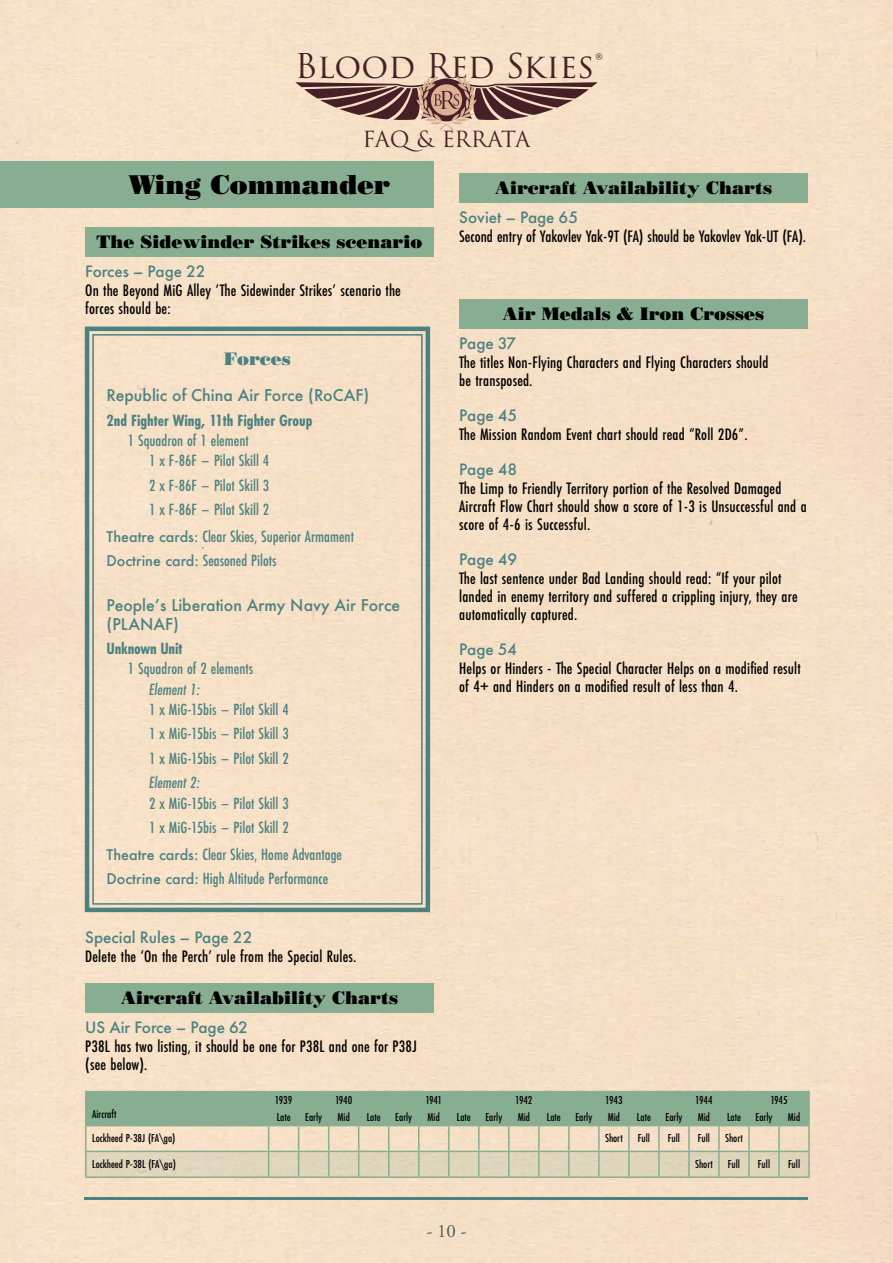
<style>
.page{position:relative;width:893px;height:1263px;background:#f5e0c6}
.page>*{position:absolute;margin:0;border:0;box-sizing:border-box;transform-origin:0 0}
.t1{font:36px "Trajan Pro 3";color:#472027}
.t2{font:33.3px "Trajan Pro 3";letter-spacing:-.005em;color:#472027}
.t3{font:27px "Bodoni Std Poster";color:#000}
.t4{font:21.6px "Trajan Pro 3";letter-spacing:-.02em;color:#472027}
.t5{font:18.9px "Adobe Garamond Pro";color:#49605a}
.t6{font:18px "Bodoni Std Poster";color:#000}
.t7{font:18px "Bodoni Std Poster";color:#4c8181}
.t8{font:500 17.25px/18px "Futura PT Cond";letter-spacing:.01em;color:#000}
.t9{font:500 17.25px "Futura PT";color:#4c8181}
.t10{font:500 16.8px/24.5px "Futura PT Cond";color:#4c8181}
.t11{font:700 16.8px "Futura PT Cond";color:#4c8181}
.t12{font:italic 500 16.8px "Futura PT Cond";color:#4c8181}
.t13{font:500 15.75px/18.9px "Futura";color:#4c8181}
.t14{font:500 12px "Futura PT Cond";color:#000}
.s1{font-family:"Futura";font-size:14.25px}
</style>
<div class="page">
<hr style="left:85px;top:1197px;width:723px;height:3px;background:#4c8181">
<svg style="left:295px;top:76px;width:303px;height:55px;background:#b59789"></svg>
<div style="left:0;top:161px;width:434px;height:47px;background:#87ae91"></div>
<div style="left:85px;top:227px;width:349px;height:30px;background:#87ae91"></div>
<div style="left:85px;top:983px;width:349px;height:30px;background:#87ae91"></div>
<div style="left:459px;top:173px;width:349px;height:30px;background:#87ae91"></div>
<div style="left:459px;top:299px;width:349px;height:30px;background:#87ae91"></div>
<div style="left:83px;top:324px;width:349px;height:590px;background:#f6e1c7"></div>
<div style="left:92px;top:334px;width:331px;height:571px;border:2px solid #4c8181"></div>
<svg style="left:85px;top:1091px;width:725px;height:85px;background:#bec7ab"></svg>
<hr style="left:479px;top:1151px;width:30px;height:1px;background:#87ae91">
<hr style="left:478px;top:1152px;width:2px;height:24px;background:#87ae91">
<hr style="left:509px;top:1151px;width:30px;height:1px;background:#87ae91">
<hr style="left:508px;top:1152px;width:2px;height:24px;background:#87ae91">
<hr style="left:539px;top:1151px;width:30px;height:1px;background:#87ae91">
<hr style="left:538px;top:1152px;width:2px;height:24px;background:#87ae91">
<hr style="left:569px;top:1151px;width:30px;height:1px;background:#87ae91">
<hr style="left:568px;top:1152px;width:2px;height:24px;background:#87ae91">
<hr style="left:599px;top:1151px;width:30px;height:1px;background:#87ae91">
<hr style="left:598px;top:1152px;width:2px;height:24px;background:#87ae91">
<hr style="left:629px;top:1151px;width:30px;height:1px;background:#87ae91">
<hr style="left:628px;top:1152px;width:2px;height:24px;background:#87ae91">
<hr style="left:659px;top:1151px;width:30px;height:1px;background:#87ae91">
<hr style="left:658px;top:1152px;width:2px;height:24px;background:#87ae91">
<hr style="left:689px;top:1151px;width:30px;height:1px;background:#87ae91">
<hr style="left:688px;top:1152px;width:2px;height:24px;background:#87ae91">
<hr style="left:719px;top:1151px;width:30px;height:1px;background:#87ae91">
<hr style="left:718px;top:1152px;width:2px;height:24px;background:#87ae91">
<hr style="left:749px;top:1151px;width:30px;height:1px;background:#87ae91">
<hr style="left:748px;top:1152px;width:2px;height:24px;background:#87ae91">
<hr style="left:779px;top:1151px;width:31px;height:1px;background:#87ae91">
<hr style="left:778px;top:1152px;width:2px;height:24px;background:#87ae91">
<hr style="left:808px;top:1152px;width:2px;height:24px;background:#87ae91">
<hr style="left:85px;top:1176px;width:184px;height:2px;background:#87ae91">
<hr style="left:269px;top:1176px;width:30px;height:2px;background:#87ae91">
<hr style="left:299px;top:1176px;width:30px;height:2px;background:#87ae91">
<hr style="left:329px;top:1176px;width:30px;height:2px;background:#87ae91">
<hr style="left:359px;top:1176px;width:30px;height:2px;background:#87ae91">
<hr style="left:389px;top:1176px;width:30px;height:2px;background:#87ae91">
<hr style="left:419px;top:1176px;width:30px;height:2px;background:#87ae91">
<hr style="left:449px;top:1176px;width:30px;height:2px;background:#87ae91">
<hr style="left:479px;top:1176px;width:30px;height:2px;background:#87ae91">
<hr style="left:509px;top:1176px;width:30px;height:2px;background:#87ae91">
<hr style="left:539px;top:1176px;width:30px;height:2px;background:#87ae91">
<hr style="left:569px;top:1176px;width:30px;height:2px;background:#87ae91">
<hr style="left:599px;top:1176px;width:30px;height:2px;background:#87ae91">
<hr style="left:629px;top:1176px;width:30px;height:2px;background:#87ae91">
<hr style="left:659px;top:1176px;width:30px;height:2px;background:#87ae91">
<hr style="left:689px;top:1176px;width:30px;height:2px;background:#87ae91">
<hr style="left:719px;top:1176px;width:30px;height:2px;background:#87ae91">
<hr style="left:749px;top:1176px;width:30px;height:2px;background:#87ae91">
<hr style="left:779px;top:1176px;width:31px;height:2px;background:#87ae91">
<h2 class="t2" style="left:295px;top:44px;width:301px">Blood Red Skies</h2>
<h1 class="t1" style="left:595px;top:44px;width:9px">®</h1>
<p class="t4" style="left:363px;top:124px;width:169px">FAQ&amp; ERRATA</p>
<h3 class="t3" style="left:129px;top:168px;width:263px">Wing Commander</h3>
<p class="t6" style="left:97px;top:231px;width:327px">The Sidewinder Strikes scenario</p>
<p class="t9" style="left:85px;top:260px;width:122px">Forces – Page 22</p>
<p class="t8" style="left:85px;top:281px;width:317px">On the Beyond MiG Alley ‘The Sidewinder Strikes’ scenario the forces should be:</p>
<p class="t7" style="left:224px;top:348px;width:68px">Forces</p>
<p class="t13" style="left:107px;top:386px;width:264px">Republic of China Air Force (RoCAF)</p>
<p class="t11" style="left:107px;top:410px;width:207px">2nd Fighter Wing, 11th Fighter Group</p>
<p class="t10" style="left:149px;top:430px;width:122px;line-height:20.2px;text-indent:-21px">1 Squadron of 1 element<br>1 x F-86F – Pilot Skill 4</p>
<p class="t10" style="left:149px;top:473px;width:122px">2 x F-86F – Pilot Skill 3<br>1 x F-86F – Pilot Skill 2</p>
<p class="t10" style="left:107px;top:524px;width:249px"><span class="s1">Theatre cards:</span> Clear Skies, Superior Armament<br><span class="s1">Doctrine card:</span> Seasoned Pilots</p>
<p class="t13" style="left:107px;top:595px;width:295px">People’s Liberation Army Navy Air Force (PLANAF)</p>
<p class="t11" style="left:107px;top:639px;width:77px">Unknown Unit</p>
<p class="t10" style="left:128px;top:656px;width:127px">1 Squadron of 2 elements</p>
<p class="t12" style="left:149px;top:679px;width:52px">Element 1:</p>
<p class="t10" style="left:149px;top:697px;width:141px;text-align:justify">1 x MiG-15bis – Pilot Skill 4<br>1 x MiG-15bis – Pilot Skill 3<br>1 x MiG-15bis – Pilot Skill 2</p>
<p class="t12" style="left:149px;top:773px;width:52px">Element 2:</p>
<p class="t10" style="left:149px;top:791px;width:141px">2 x MiG-15bis – Pilot Skill 3<br>1 x MiG-15bis – Pilot Skill 2</p>
<p class="t10" style="left:107px;top:842px;width:237px"><span class="s1">Theatre cards:</span> Clear Skies, Home Advantage<br><span class="s1">Doctrine card:</span> High Altitude Performance</p>
<p class="t9" style="left:85px;top:926px;width:169px">Special Rules – Page 22</p>
<p class="t8" style="left:85px;top:947px;width:273px">Delete the ‘On the Perch’ rule from the Special Rules.</p>
<p class="t6" style="left:121px;top:987px;width:279px">Aircraft Availability Charts</p>
<p class="t9" style="left:85px;top:1016px;width:164px">US Air Force – Page 62</p>
<p class="t8" style="left:85px;top:1037px;width:333px">P38L has two listing, it should be one for P38L and one for P38J (see below).</p>
<p class="t6" style="left:495px;top:177px;width:279px">Aircraft Availability Charts</p>
<p class="t9" style="left:459px;top:206px;width:120px">Soviet – Page 65</p>
<p class="t8" style="left:459px;top:227px;width:348px">Second entry of Yakovlev Yak-9T (FA) should be Yakovlev Yak-UT (FA).</p>
<p class="t6" style="left:503px;top:303px;width:263px">Air Medals &amp; Iron Crosses</p>
<p class="t9" style="left:459px;top:332px;width:58px">Page 37</p>
<p class="t8" style="left:459px;top:353px;width:311px">The titles Non-Flying Characters and Flying Characters should be transposed.</p>
<p class="t9" style="left:459px;top:404px;width:60px">Page 45</p>
<p class="t8" style="left:459px;top:425px;width:290px">The Mission Random Event chart should read “Roll 2D6”.</p>
<p class="t9" style="left:459px;top:458px;width:60px">Page 48</p>
<p class="t8" style="left:459px;top:479px;width:349px">The Limp to Friendly Territory portion of the Resolved Damaged<br>Aircraft Flow Chart should show a score of 1-3 is Unsuccessful and a score of 4-6 is Successful.</p>
<p class="t9" style="left:459px;top:548px;width:60px">Page 49</p>
<p class="t8" style="left:459px;top:569px;width:340px">The last sentence under Bad Landing should read: “If your pilot landed in enemy territory and suffered a crippling injury, they are automatically captured.</p>
<p class="t9" style="left:459px;top:638px;width:59px">Page 54</p>
<p class="t8" style="left:459px;top:659px;width:343px">Helps or Hinders - The Special Character Helps on a modified result of 4+ and Hinders on a modified result of less than 4.</p>
<p class="t14" style="left:92px;top:1107px;width:26px">Aircraft</p>
<p class="t14" style="left:275px;top:1093px;width:19px">1939</p>
<p class="t14" style="left:335px;top:1093px;width:19px">1940</p>
<p class="t14" style="left:425px;top:1093px;width:18px">1941</p>
<p class="t14" style="left:515px;top:1093px;width:19px">1942</p>
<p class="t14" style="left:605px;top:1093px;width:19px">1943</p>
<p class="t14" style="left:695px;top:1093px;width:19px">1944</p>
<p class="t14" style="left:770px;top:1093px;width:19px">1945</p>
<p class="t14" style="left:277px;top:1110px;width:47px">Late Early</p>
<p class="t14" style="left:338px;top:1110px;width:14px">Mid</p>
<p class="t14" style="left:367px;top:1110px;width:47px">Late Early</p>
<p class="t14" style="left:428px;top:1110px;width:14px">Mid</p>
<p class="t14" style="left:457px;top:1110px;width:47px">Late Early</p>
<p class="t14" style="left:518px;top:1110px;width:14px">Mid</p>
<p class="t14" style="left:547px;top:1110px;width:47px">Late Early</p>
<p class="t14" style="left:608px;top:1110px;width:14px">Mid</p>
<p class="t14" style="left:637px;top:1110px;width:47px">Late Early</p>
<p class="t14" style="left:698px;top:1110px;width:14px">Mid</p>
<p class="t14" style="left:727px;top:1110px;width:47px">Late Early</p>
<p class="t14" style="left:788px;top:1110px;width:14px">Mid</p>
<p class="t14" style="left:92px;top:1131px;width:85px">Lockheed P-38J (FA\ga)</p>
<p class="t14" style="left:605px;top:1131px;width:19px">Short</p>
<p class="t14" style="left:638px;top:1131px;width:14px">Full</p>
<p class="t14" style="left:668px;top:1131px;width:14px">Full</p>
<p class="t14" style="left:698px;top:1131px;width:14px">Full</p>
<p class="t14" style="left:725px;top:1131px;width:19px">Short</p>
<p class="t14" style="left:92px;top:1157px;width:85px">Lockheed P-38L (FA\ga)</p>
<p class="t14" style="left:695px;top:1157px;width:19px">Short</p>
<p class="t14" style="left:728px;top:1157px;width:14px">Full</p>
<p class="t14" style="left:758px;top:1157px;width:14px">Full</p>
<p class="t14" style="left:788px;top:1157px;width:14px">Full</p>
<p class="t5" style="left:426px;top:1219px;width:42px">- 10 -</p>
</div>
